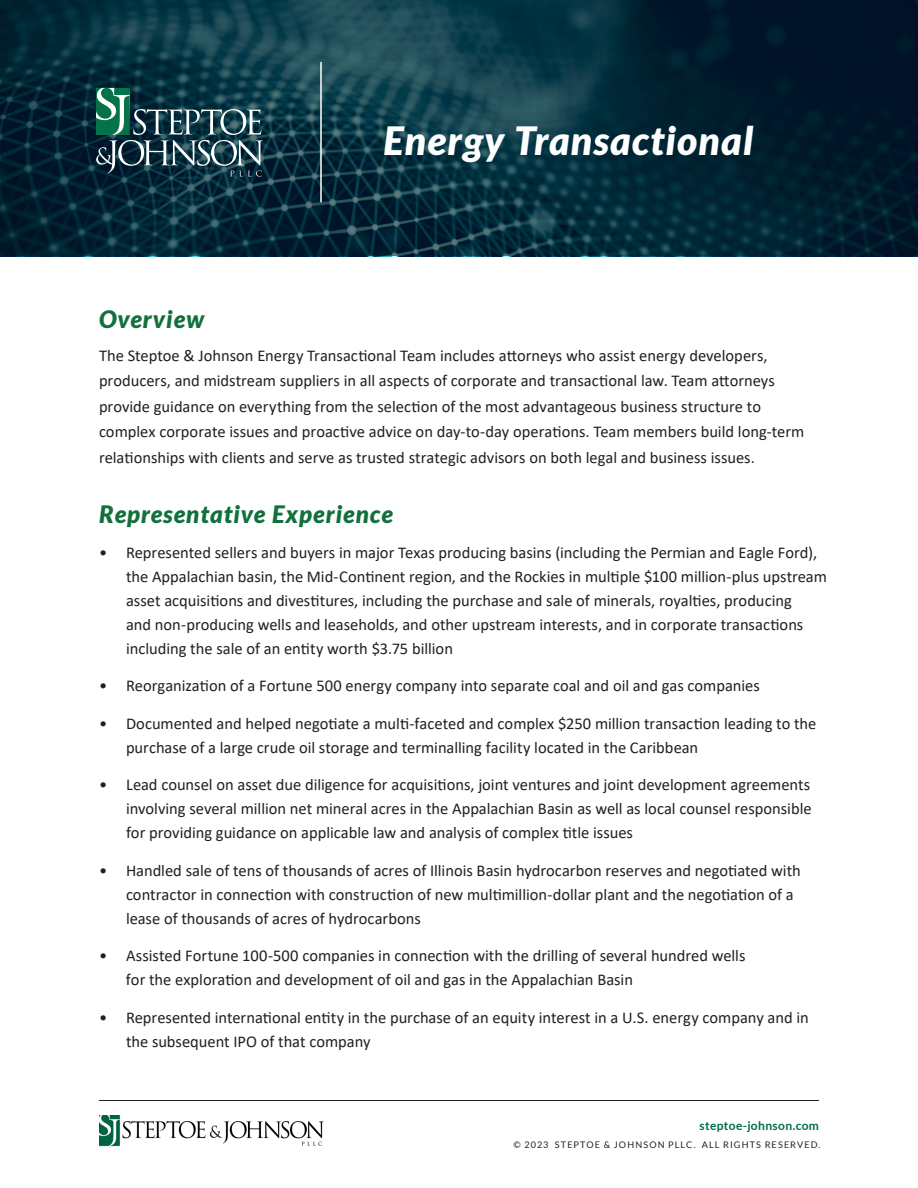
<style>
.page{position:relative;width:918px;height:1188px;background:#fff}
.page>*{position:absolute;margin:0;border:0;box-sizing:border-box;transform-origin:0 0}
.Headline_White{font:italic 900 39px "Lato";letter-spacing:.03em;color:#fff}
.Overline{font:italic 900 24px "Lato";letter-spacing:.04em;color:#12703d}
.Bulleted_List{font:16.5px/24px "Calibri";color:#231f20}
.t1{font:700 12px "Lato";letter-spacing:.03em;color:#006e42}
.t2{font:9.15px "Lato";letter-spacing:.125em;color:#231f20}
</style>
<div class="page">
<svg style="left:0;top:0;width:918px;height:256px;background:#072c3b"></svg>
<hr style="left:320px;top:62px;width:2px;height:140px;background:#fff">
<svg style="left:96px;top:88px;width:167px;height:89px;background:#31575f"></svg>
<hr style="left:99px;top:1100px;width:720px;height:1px;background:#231f20">
<img style="left:99px;top:1116px;width:225px;height:31px">
<p class="Headline_White" style="left:384px;top:118px;width:371px">Energy Transactional</p>
<p class="Overline" style="left:99px;top:305px;width:107px">Overview</p>
<p class="Bulleted_List" style="left:99px;top:342px;width:707px;line-height:25.5px">The Steptoe &amp; Johnson Energy Transactional Team includes attorneys who assist energy developers, producers, and midstream suppliers in all aspects of corporate and transactional law. Team attorneys provide guidance on everything from the selection of the most advantageous business structure to complex corporate issues and proactive advice on day-to-day operations. Team members build long-term relationships with clients and serve as trusted strategic advisors on both legal and business issues.</p>
<p class="Overline" style="left:99px;top:500px;width:295px">Representative Experience</p>
<p class="Bulleted_List" style="left:126px;top:540px;width:703px;text-indent:-27px">• Represented sellers and buyers in major Texas producing basins (including the Permian and Eagle Ford), the Appalachian basin, the Mid-Continent region, and the Rockies in multiple $100 million-plus upstream asset acquisitions and divestitures, including the purchase and sale of minerals, royalties, producing<br>and non-producing wells and leaseholds, and other upstream interests, and in corporate transactions including the sale of an entity worth $3.75 billion</p>
<p class="Bulleted_List" style="left:99px;top:673px;width:662px">• Reorganization of a Fortune 500 energy company into separate coal and oil and gas companies</p>
<p class="Bulleted_List" style="left:126px;top:711px;width:692px;text-indent:-27px">• Documented and helped negotiate a multi-faceted and complex $250 million transaction leading to the purchase of a large crude oil storage and terminalling facility located in the Caribbean</p>
<p class="Bulleted_List" style="left:126px;top:772px;width:687px;text-align:justify;text-indent:-27px">• Lead counsel on asset due diligence for acquisitions, joint ventures and joint development agreements involving several million net mineral acres in the Appalachian Basin as well as local counsel responsible for providing guidance on applicable law and analysis of complex title issues</p>
<p class="Bulleted_List" style="left:126px;top:858px;width:676px;text-indent:-27px">• Handled sale of tens of thousands of acres of Illinois Basin hydrocarbon reserves and negotiated with contractor in connection with construction of new multimillion-dollar plant and the negotiation of a lease of thousands of acres of hydrocarbons</p>
<p class="Bulleted_List" style="left:126px;top:943px;width:621px;text-indent:-27px">• Assisted Fortune 100-500 companies in connection with the drilling of several hundred wells for the exploration and development of oil and gas in the Appalachian Basin</p>
<p class="Bulleted_List" style="left:126px;top:1005px;width:684px;text-indent:-27px">• Represented international entity in the purchase of an equity interest in a U.S. energy company and in the subsequent IPO of that company</p>
<p class="t1" style="left:700px;top:1119px;width:121px">steptoe-johnson.com</p>
<p class="t2" style="left:514px;top:1139px;width:308px">© 2023 STEPTOE &amp; JOHNSON PLLC. ALL RIGHTS RESERVED.</p>
</div>
